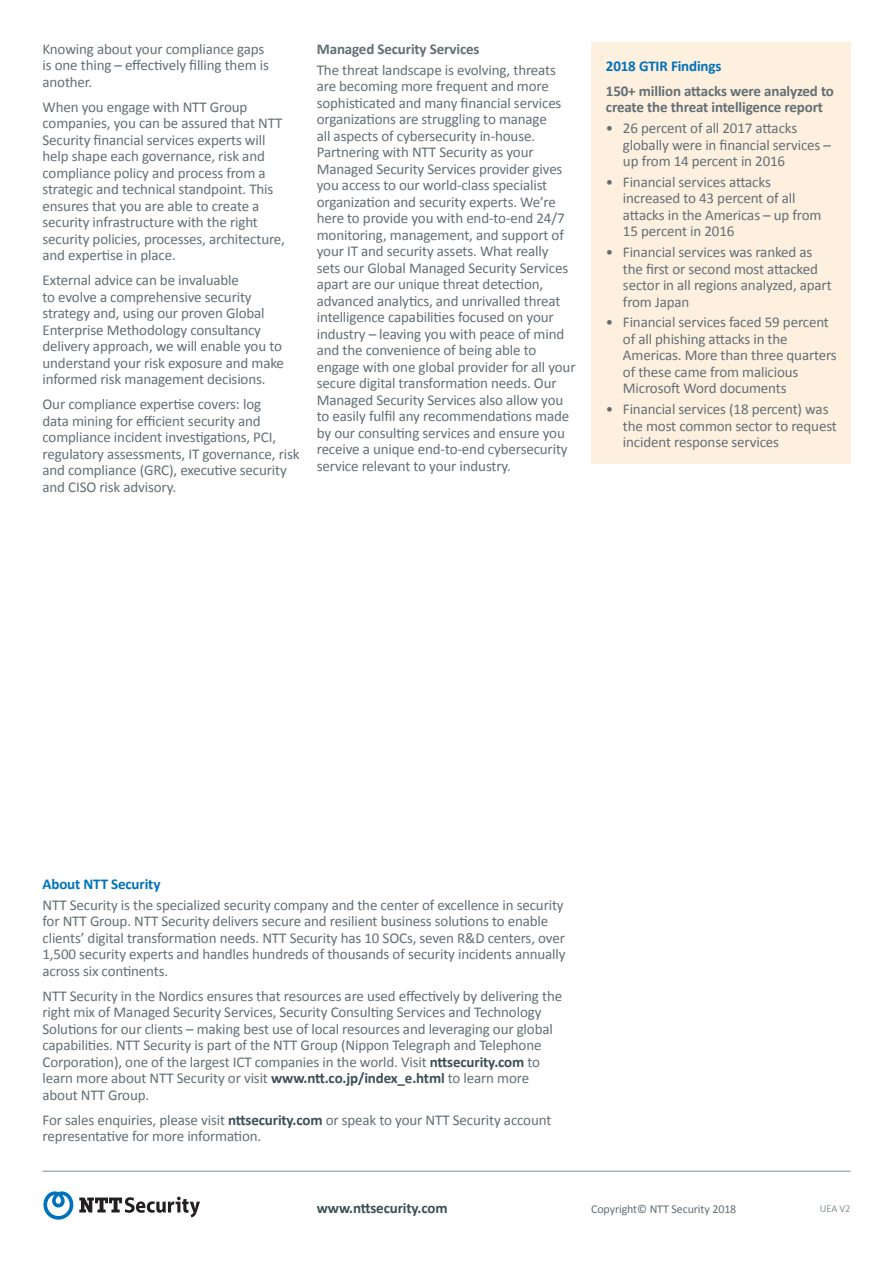
<style>
.page{position:relative;width:893px;height:1263px;background:#fff}
.page>*{position:absolute;margin:0;border:0;box-sizing:border-box;transform-origin:0 0}
.t1{font:15px/16.5px "Calibri";letter-spacing:-.01em;color:#636f75}
.t2{font:700 15px/16.5px "Calibri";letter-spacing:-.01em;color:#636f75}
.t3{font:700 15px "Calibri";letter-spacing:-.01em;color:#0072bc}
.t4{font:700 15px "Calibri";letter-spacing:-.01em;color:#3c4f56}
.t5{font:12px "Calibri";letter-spacing:-.01em;color:#636f75}
.t6{font:300 10.5px "Calibri";color:#636f75}
.s1{font-weight:700;color:#3c4f56}
</style>
<div class="page">
<hr style="left:43px;top:1171px;width:807px;height:1px;background:#828f9a">
<svg style="left:43px;top:1191px;width:30px;height:29px"></svg>
<svg style="left:79px;top:1197px;width:121px;height:20px"></svg>
<div style="left:591px;top:43px;width:259px;height:421px;background:#fef0df"></div>
<p class="t1" style="left:43px;top:40px;width:228px">Knowing about your compliance gaps is one thing – effectively filling them is another.</p>
<p class="t1" style="left:43px;top:98px;width:244px">When you engage with NTT Group companies, you can be assured that NTT Security financial services experts will help shape each governance, risk and compliance policy and process from a strategic and technical standpoint. This ensures that you are able to create a security infrastructure with the right security policies, processes, architecture, and expertise in place.</p>
<p class="t1" style="left:43px;top:271px;width:243px">External advice can be invaluable<br>to evolve a comprehensive security strategy and, using our proven Global Enterprise Methodology consultancy delivery approach, we will enable you to understand your risk exposure and make informed risk management decisions.</p>
<p class="t1" style="left:43px;top:395px;width:259px">Our compliance expertise covers: log<br>data mining for efficient security and compliance incident investigations, PCI, regulatory assessments, IT governance, risk and compliance (GRC), executive security and CISO risk advisory.</p>
<p class="t2" style="left:317px;top:40px;width:164px">Managed Security Services</p>
<p class="t1" style="left:317px;top:61px;width:260px">The threat landscape is evolving, threats are becoming more frequent and more sophisticated and many financial services organizations are struggling to manage<br>all aspects of cybersecurity in-house.<br>Partnering with NTT Security as your Managed Security Services provider gives you access to our world-class specialist organization and security experts. We’re here to provide you with end-to-end 24/7 monitoring, management, and support of your IT and security assets. What really sets our Global Managed Security Services apart are our unique threat detection, advanced analytics, and unrivalled threat intelligence capabilities focused on your industry – leaving you with peace of mind and the convenience of being able to engage with one global provider for all your secure digital transformation needs. Our Managed Security Services also allow you to easily fulfil any recommendations made by our consulting services and ensure you receive a unique end-to-end cybersecurity service relevant to your industry.</p>
<p class="t3" style="left:606px;top:55px;width:117px">2018 GTIR Findings</p>
<p class="t2" style="left:606px;top:82px;width:230px">150+ million attacks were analyzed to create the threat intelligence report</p>
<p class="t1" style="left:623px;top:119px;width:210px;text-indent:-17px">• 26 percent of all 2017 attacks globally were in financial services – up from 14 percent in 2016</p>
<p class="t1" style="left:623px;top:173px;width:200px;text-indent:-17px">• Financial services attacks increased to 43 percent of all attacks in the Americas – up from<br>15 percent in 2016</p>
<p class="t1" style="left:623px;top:243px;width:210px;text-indent:-17px">• Financial services was ranked as the first or second most attacked sector in all regions analyzed, apart from Japan</p>
<p class="t1" style="left:623px;top:313px;width:215px;text-indent:-17px">• Financial services faced 59 percent of all phishing attacks in the<br>Americas. More than three quarters of these came from malicious<br>Microsoft Word documents</p>
<p class="t1" style="left:623px;top:400px;width:215px;text-indent:-17px">• Financial services (18 percent) was the most common sector to request incident response services</p>
<p class="t3" style="left:43px;top:873px;width:119px">About NTT Security</p>
<p class="t1" style="left:43px;top:896px;width:525px">NTT Security is the specialized security company and the center of excellence in security for NTT Group. NTT Security delivers secure and resilient business solutions to enable clients’ digital transformation needs. NTT Security has 10 SOCs, seven R&amp;D centers, over 1,500 security experts and handles hundreds of thousands of security incidents annually across six continents.</p>
<p class="t1" style="left:43px;top:987px;width:521px">NTT Security in the Nordics ensures that resources are used effectively by delivering the right mix of Managed Security Services, Security Consulting Services and Technology Solutions for our clients – making best use of local resources and leveraging our global capabilities. NTT Security is part of the NTT Group (Nippon Telegraph and Telephone Corporation), one of the largest ICT companies in the world. Visit <span class="s1">nttsecurity.com</span> to learn more about NTT Security or visit <span class="s1">www.ntt.co.jp/index_e.html</span> to learn more about NTT Group.</p>
<p class="t1" style="left:43px;top:1111px;width:510px">For sales enquiries, please visit <span class="s1">nttsecurity.com</span> or speak to your NTT Security account representative for more information.</p>
<p class="t4" style="left:317px;top:1197px;width:132px">www.nttsecurity.com</p>
<p class="t5" style="left:591px;top:1201px;width:147px">Copyright© NTT Security 2018</p>
<p class="t6" style="left:820px;top:1202px;width:32px">UEA V2</p>
</div>
